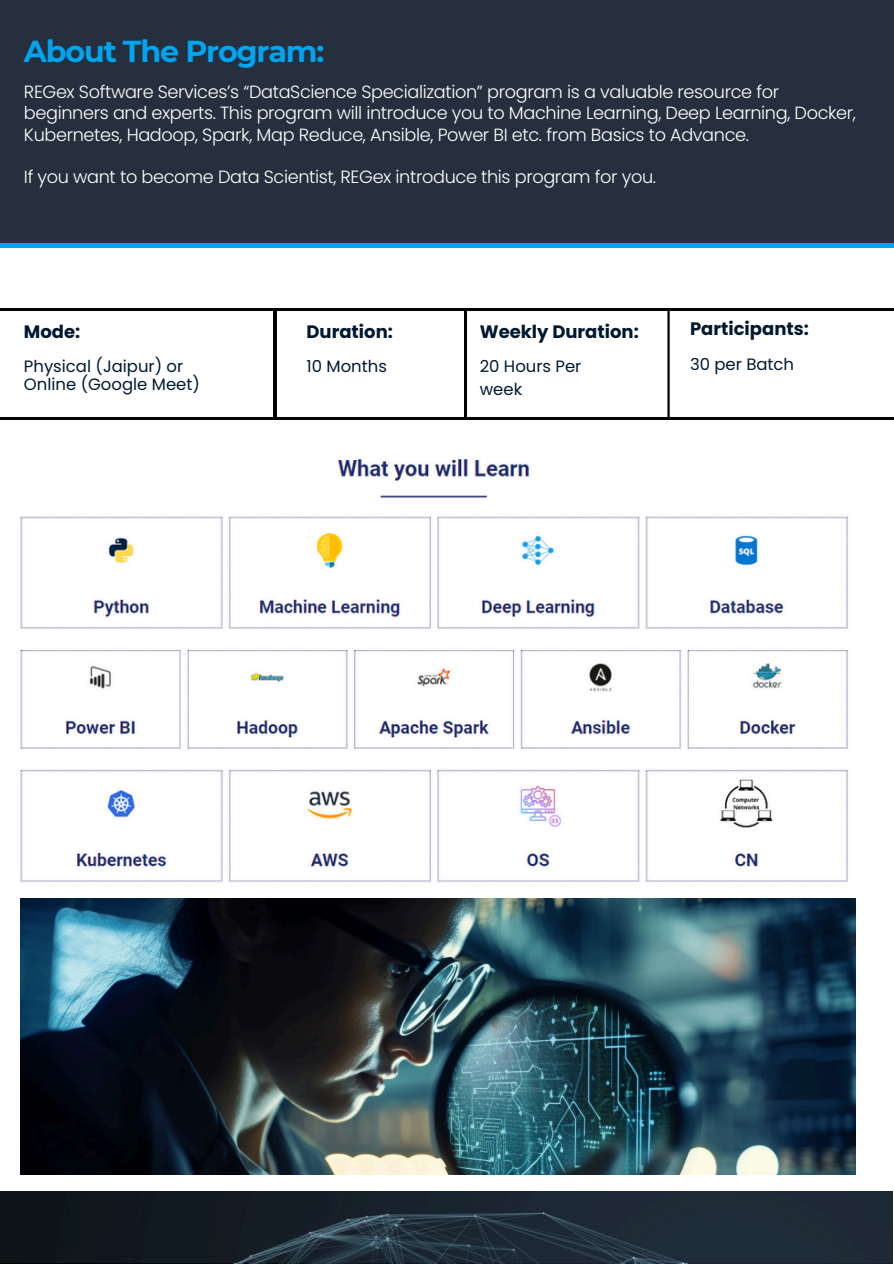
<style>
.page{position:relative;width:894px;height:1264px;background:#fff}
.page>*{position:absolute;margin:0;border:0;box-sizing:border-box;transform-origin:0 0}
.t1{font:700 30.15px "Montserrat";letter-spacing:-.04em;color:#00a4ef}
.t2{font:700 18px "Poppins";color:#001930}
.t3{font:300 17.7px/21.3px "Poppins";letter-spacing:-.02em;color:#fff}
.t4{font:16.5px/22.5px "Poppins";color:#001930}
</style>
<div class="page">
<div style="left:0;top:0;width:892px;height:243px;background:#252f3e"></div>
<svg style="left:0;top:1191px;width:893px;height:72px;background:#1b2630"></svg>
<hr style="left:0;top:308px;width:892px;height:3px;background:#000">
<hr style="left:0;top:417px;width:892px;height:3px;background:#000">
<hr style="left:464px;top:310px;width:2px;height:108px;background:#000">
<hr style="left:274px;top:311px;width:2px;height:109px;background:#000">
<hr style="left:667px;top:311px;width:2px;height:108px;background:#000">
<img style="left:20px;top:459px;width:828px;height:423px">
<img style="left:20px;top:898px;width:835px;height:276px">
<p class="t1" style="left:24px;top:33px;width:302px">About The Program:</p>
<h2 class="t3" style="left:24px;top:81px;width:833px">REGex Software Services’s “DataScience Specialization” program is a valuable resource for beginners and experts. This program will introduce you to Machine Learning, Deep Learning, Docker,<br>Kubernetes, Hadoop, Spark, Map Reduce, Ansible, Power BI etc. from Basics to Advance.</h2>
<h2 class="t3" style="left:24px;top:166px;width:633px">If you want to become Data Scientist, REGex introduce this program for you.</h2>
<p class="t2" style="left:24px;top:318px;width:58px">Mode:</p>
<p class="t2" style="left:306px;top:318px;width:88px">Duration:</p>
<p class="t2" style="left:689px;top:316px;width:120px">Participants:</p>
<p class="t2" style="left:479px;top:318px;width:160px">Weekly Duration:</p>
<p class="t4" style="left:24px;top:357px;width:177px;line-height:18px">Physical (Jaipur) or<br>Online (Google Meet)</p>
<p class="t4" style="left:689px;top:353px;width:105px">30 per Batch</p>
<p class="t4" style="left:306px;top:355px;width:82px">10 Months</p>
<h2 class="t4" style="left:479px;top:355px;width:103px">20 Hours Per week</h2>
</div>
